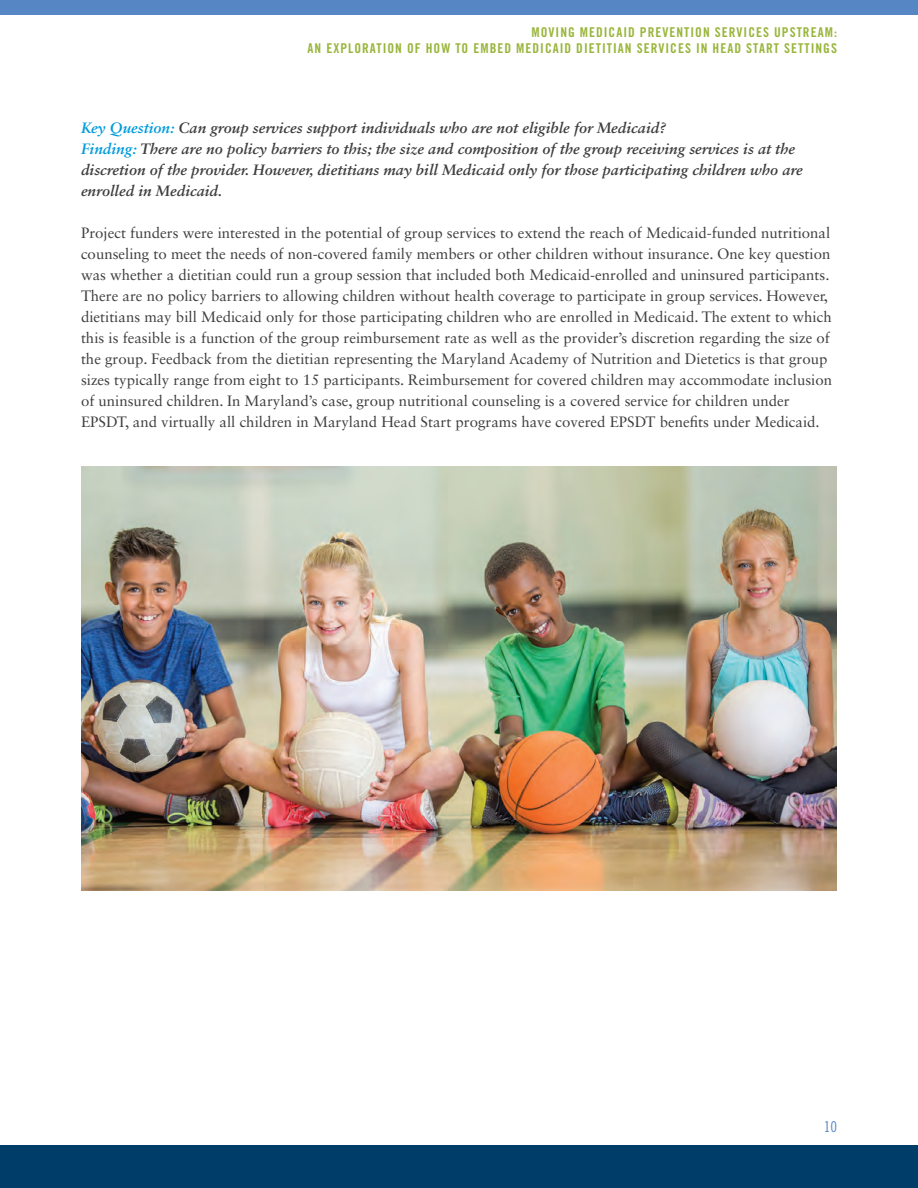
<style>
.page{position:relative;width:918px;height:1188px;background:#fff}
.page>*{position:absolute;margin:0;border:0;box-sizing:border-box;transform-origin:0 0}
.Main_body_copy{font:15px/21px "Sabon LT Std";color:#3e3e3f}
.Main_body_copy-2{font:italic 700 15px/21px "Sabon LT Std";color:#3e3e3f}
.t1{font:15px "Trade Gothic LT Std Cn 18";color:#5786c5}
.t2{font:13.5px/16.2px "Trade Gothic LT Std Bd Cn 20";letter-spacing:.075em;color:#99b53c;text-align:right}
.s1{color:#009bdc}
</style>
<div class="page">
<div style="left:0;top:0;width:918px;height:15px;background:#5786c5"></div>
<div style="left:0;top:1145px;width:918px;height:43px;background:#003e69"></div>
<img style="left:81px;top:466px;width:756px;height:425px">
<p class="t2" style="left:308px;top:24px;width:531px">MOVING MEDICAID PREVENTION SERVICES UPSTREAM:<br>AN EXPLORATION OF HOW TO EMBED MEDICAID DIETITIAN SERVICES IN HEAD START SETTINGS</p>
<p class="Main_body_copy-2" style="left:81px;top:117px;width:587px"><span class="s1">Key Question:</span> Can group services support individuals who are not eligible for Medicaid?</p>
<p class="Main_body_copy-2" style="left:81px;top:138px;width:723px"><span class="s1">Finding:</span> There are no policy barriers to this; the size and composition of the group receiving services is at the discretion of the provider. However, dietitians may bill Medicaid only for those participating children who are enrolled in Medicaid.</p>
<p class="Main_body_copy" style="left:81px;top:222px;width:753px">Project funders were interested in the potential of group services to extend the reach of Medicaid-funded nutritional counseling to meet the needs of non-covered family members or other children without insurance. One key question was whether a dietitian could run a group session that included both Medicaid-enrolled and uninsured participants.<br>There are no policy barriers to allowing children without health coverage to participate in group services. However, dietitians may bill Medicaid only for those participating children who are enrolled in Medicaid. The extent to which this is feasible is a function of the group reimbursement rate as well as the provider’s discretion regarding the size of the group. Feedback from the dietitian representing the Maryland Academy of Nutrition and Dietetics is that group sizes typically range from eight to 15 participants. Reimbursement for covered children may accommodate inclusion of uninsured children. In Maryland’s case, group nutritional counseling is a covered service for children under EPSDT, and virtually all children in Maryland Head Start programs have covered EPSDT benefits under Medicaid.</p>
<p class="t1" style="left:824px;top:1118px;width:15px">10</p>
</div>
